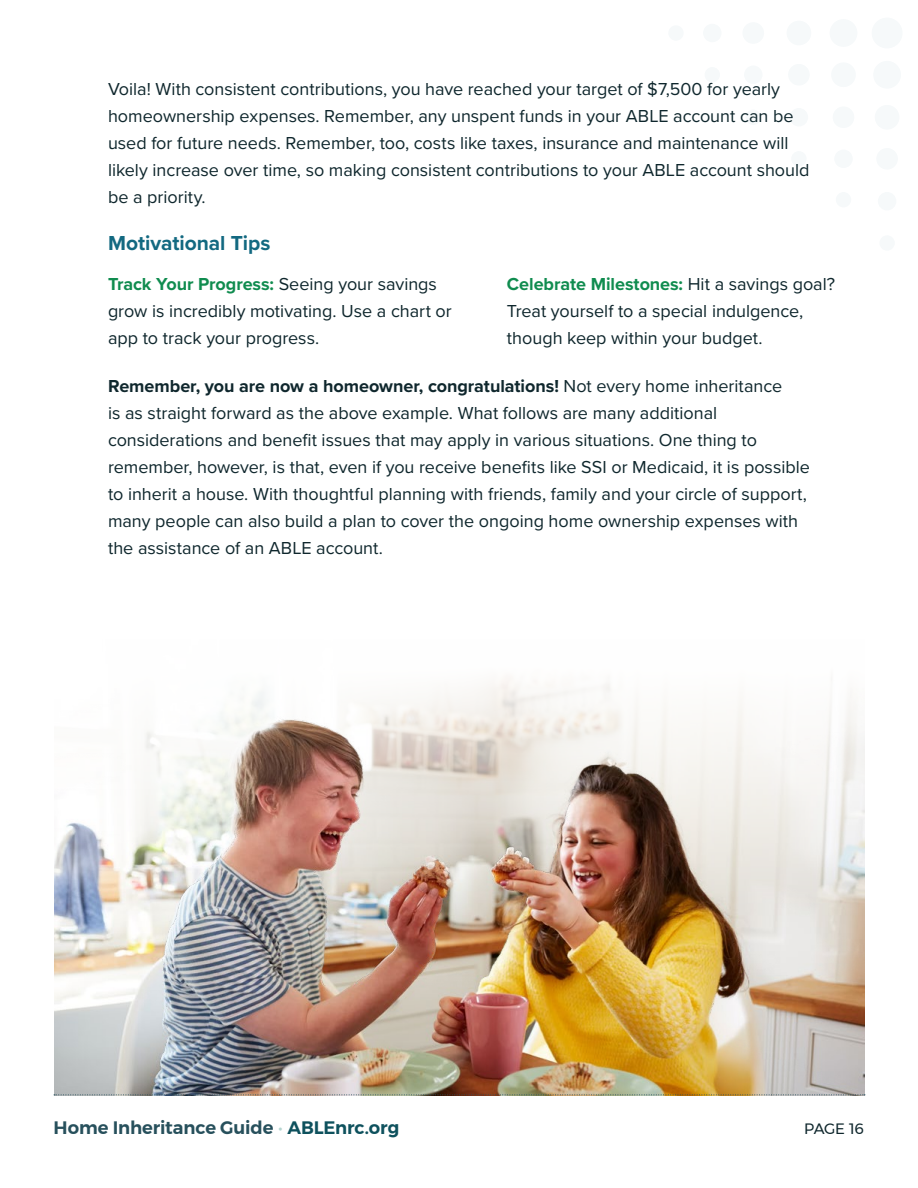
<style>
.page{position:relative;width:918px;height:1188px;background:#fff}
.page>*{position:absolute;margin:0;border:0;box-sizing:border-box;transform-origin:0 0}
.t1{font:700 21px "Proxima Nova";letter-spacing:-.005em;color:#136981}
.t2{font:18px/27px "Proxima Nova";color:#0f272d}
.t3{font:600 18px "Montserrat";letter-spacing:-.005em;color:#27505c}
.t4{font:15px "Montserrat";letter-spacing:-.02em;color:#0f272d}
.s1{font-weight:700;color:#108c4f}
.s2{font-weight:700}
.s3{font-weight:400;color:#b5d5d0}
.s4{color:#0e515d}
</style>
<div class="page">
<div style="left:872px;top:18px;width:31px;height:31px;background:#f6f9fa;border-radius:50%"></div>
<div style="left:876px;top:148px;width:22px;height:22px;background:#f6f9fa;border-radius:50%"></div>
<div style="left:833px;top:106px;width:21px;height:22px;background:#f6f9fa;border-radius:50%"></div>
<div style="left:788px;top:64px;width:22px;height:22px;background:#f6f9fa;border-radius:50%"></div>
<div style="left:742px;top:22px;width:22px;height:22px;background:#f6f9fa;border-radius:50%"></div>
<div style="left:873px;top:61px;width:28px;height:28px;background:#f6f9fa;border-radius:50%"></div>
<div style="left:830px;top:19px;width:27px;height:28px;background:#f6f9fa;border-radius:50%"></div>
<div style="left:878px;top:192px;width:18px;height:19px;background:#f6f9fa;border-radius:50%"></div>
<div style="left:834px;top:149px;width:19px;height:19px;background:#f6f9fa;border-radius:50%"></div>
<div style="left:790px;top:108px;width:18px;height:19px;background:#f6f9fa;border-radius:50%"></div>
<div style="left:744px;top:65px;width:19px;height:19px;background:#f6f9fa;border-radius:50%"></div>
<div style="left:703px;top:24px;width:19px;height:18px;background:#f6f9fa;border-radius:50%"></div>
<div style="left:875px;top:105px;width:25px;height:25px;background:#f6f9fa;border-radius:50%"></div>
<div style="left:831px;top:62px;width:25px;height:25px;background:#f6f9fa;border-radius:50%"></div>
<div style="left:787px;top:21px;width:24px;height:24px;background:#f6f9fa;border-radius:50%"></div>
<div style="left:879px;top:235px;width:16px;height:16px;background:#f6f9fa;border-radius:50%"></div>
<div style="left:836px;top:192px;width:15px;height:15px;background:#f6f9fa;border-radius:50%"></div>
<div style="left:791px;top:151px;width:16px;height:16px;background:#f6f9fa;border-radius:50%"></div>
<div style="left:746px;top:110px;width:15px;height:15px;background:#f6f9fa;border-radius:50%"></div>
<div style="left:705px;top:67px;width:15px;height:16px;background:#f6f9fa;border-radius:50%"></div>
<div style="left:668px;top:25px;width:16px;height:16px;background:#f6f9fa;border-radius:50%"></div>
<img style="left:53px;top:678px;width:813px;height:418px">
<p class="t2" style="left:108px;top:75px;width:703px">Voila! With consistent contributions, you have reached your target of $7,500 for yearly homeownership expenses. Remember, any unspent funds in your ABLE account can be used for future needs. Remember, too, costs like taxes, insurance and maintenance will likely increase over time, so making consistent contributions to your ABLE account should be a priority.</p>
<h4 class="t1" style="left:108px;top:228px;width:164px">Motivational Tips</h4>
<p class="t2" style="left:108px;top:270px;width:345px"><span class="s1">Track Your Progress:</span> Seeing your savings grow is incredibly motivating. Use a chart or app to track your progress.</p>
<p class="t2" style="left:507px;top:270px;width:330px"><span class="s1">Celebrate Milestones:</span> Hit a savings goal?<br>Treat yourself to a special indulgence, though keep within your budget.</p>
<p class="t2" style="left:108px;top:372px;width:703px"><span class="s2">Remember, you are now a homeowner, congratulations!</span> Not every home inheritance<br>is as straight forward as the above example. What follows are many additional considerations and benefit issues that may apply in various situations. One thing to remember, however, is that, even if you receive benefits like SSI or Medicaid, it is possible to inherit a house. With thoughtful planning with friends, family and your circle of support, many people can also build a plan to cover the ongoing home ownership expenses with the assistance of an ABLE account.</p>
<p class="t3" style="left:54px;top:1113px;width:347px">Home Inheritance Guide <span class="s3">•</span> <span class="s4">ABLEnrc.org</span></p>
<p class="t4" style="left:804px;top:1117px;width:61px">PAGE 16</p>
</div>
